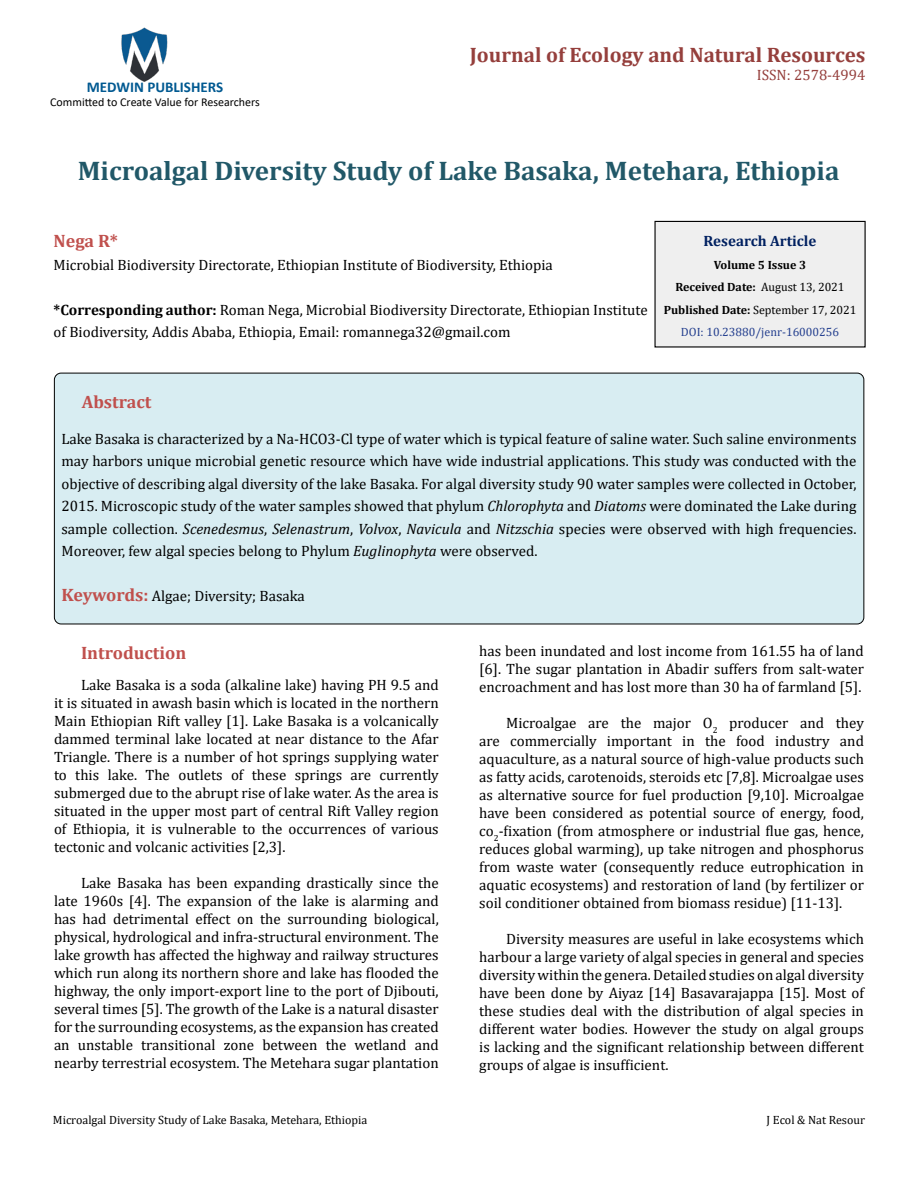
<style>
.page{position:relative;width:918px;height:1188px;background:#fff}
.page>*{position:absolute;margin:0;border:0;box-sizing:border-box;transform-origin:0 0}
.t1{font:700 27px "Cambria";color:#215868}
.t2{font:700 21px "Cambria";color:#953f3c}
.t3{font:700 18px "Cambria";color:#c0504d}
.t4{font:15px/18px "Cambria";color:#000;text-align:justify}
.t5{font:700 15px "Calibri";color:#005991}
.t6{font:700 15px "Cambria";color:#002060}
.t7{font:15px "Cambria";color:#953f3c}
.t8{font:700 12px/22.5px "Cambria";color:#000;text-align:center}
.t9{font:12px "Cambria";color:#000}
.t10{font:12px "Calibri";color:#000}
.s1{font-weight:700}
.s2{font-weight:400}
.s3{font-weight:400;color:#25408f}
.s4{font-style:italic}
.s5{font-weight:700;font-size:18px;color:#c0504d}
</style>
<div class="page">
<img style="left:121px;top:27px;width:47px;height:55px">
<div style="left:655px;top:221px;width:210px;height:126px;background:#efefef"></div>
<div style="left:654px;top:221px;width:212px;height:127px;border:1px solid #000"></div>
<div style="left:54px;top:373px;width:810px;height:251px;background:#d8edf2;border-radius:7px"></div>
<div style="left:54px;top:373px;width:810px;height:251px;border:1px solid #000;border-radius:7px"></div>
<p class="t5" style="left:87px;top:76px;width:138px">MEDWIN PUBLISHERS</p>
<p class="t10" style="left:50px;top:94px;width:211px">Committed to Create Value for Researchers</p>
<h2 class="t2" style="left:470px;top:40px;width:397px">Journal of Ecology and Natural Resources</h2>
<p class="t7" style="left:757px;top:66px;width:110px">ISSN: 2578-4994</p>
<h1 class="t1" style="left:78px;top:152px;width:763px">Microalgal Diversity Study of Lake Basaka, Metehara, Ethiopia</h1>
<p class="t3" style="left:54px;top:229px;width:66px">Nega R*</p>
<p class="t4" style="left:54px;top:256px;width:501px">Microbial Biodiversity Directorate, Ethiopian Institute of Biodiversity, Ethiopia</p>
<p class="t4" style="left:54px;top:298px;width:596px;line-height:22.5px"><span class="s1">*Corresponding author:</span> Roman Nega, Microbial Biodiversity Directorate, Ethiopian Institute of Biodiversity, Addis Ababa, Ethiopia, Email: romannega32@gmail.com</p>
<p class="t6" style="left:704px;top:230px;width:114px">Research Article</p>
<p class="t8" style="left:664px;top:253px;width:194px">Volume 5 Issue 3<br>Received Date: <span class="s2">August 13, 2021<br></span>Published Date: <span class="s2">September 17, 2021<br></span><span class="s3">DOI: 10.23880/jenr-16000256</span></p>
<p class="t3" style="left:82px;top:389px;width:71px">Abstract</p>
<p class="t4" style="left:62px;top:427px;width:797px;line-height:22.5px">Lake Basaka is characterized by a Na-HCO3-Cl type of water which is typical feature of saline water. Such saline environments may harbors unique microbial genetic resource which have wide industrial applications. This study was conducted with the objective of describing algal diversity of the lake Basaka. For algal diversity study 90 water samples were collected in October, 2015. Microscopic study of the water samples showed that phylum <span class="s4">Chlorophyta</span> and <span class="s4">Diatoms</span> were dominated the Lake during sample collection. <span class="s4">Scenedesmus</span>, <span class="s4">Selenastrum</span>, <span class="s4">Volvox</span>, <span class="s4">Navicula</span> and <span class="s4">Nitzschia</span> species were observed with high frequencies.<br>Moreover, few algal species belong to Phylum <span class="s4">Euglinophyta</span> were observed.</p>
<p class="t4" style="left:62px;top:587px;width:245px"><span class="s5">Keywords:</span> Algae; Diversity; Basaka</p>
<p class="t3" style="left:81px;top:640px;width:107px">Introduction</p>
<p class="t4" style="left:54px;top:676px;width:386px;text-indent:27px">Lake Basaka is a soda (alkaline lake) having PH 9.5 and it is situated in awash basin which is located in the northern Main Ethiopian Rift valley [1]. Lake Basaka is a volcanically dammed terminal lake located at near distance to the Afar Triangle. There is a number of hot springs supplying water to this lake. The outlets of these springs are currently submerged due to the abrupt rise of lake water. As the area is situated in the upper most part of central Rift Valley region of Ethiopia, it is vulnerable to the occurrences of various tectonic and volcanic activities [2,3].</p>
<p class="t4" style="left:54px;top:874px;width:386px;text-indent:27px">Lake Basaka has been expanding drastically since the late 1960s [4]. The expansion of the lake is alarming and has had detrimental effect on the surrounding biological, physical, hydrological and infra-structural environment. The lake growth has affected the highway and railway structures which run along its northern shore and lake has flooded the highway, the only import-export line to the port of Djibouti, several times [5]. The growth of the Lake is a natural disaster for the surrounding ecosystems, as the expansion has created an unstable transitional zone between the wetland and nearby terrestrial ecosystem. The Metehara sugar plantation</p>
<p class="t4" style="left:479px;top:642px;width:386px">has been inundated and lost income from 161.55 ha of land [6]. The sugar plantation in Abadir suffers from salt-water encroachment and has lost more than 30 ha of farmland [5].</p>
<p class="t4" style="left:479px;top:714px;width:386px;text-indent:27px">Microalgae are the major O<sub>2</sub> producer and they are commercially important in the food industry and aquaculture, as a natural source of high-value products such as fatty acids, carotenoids, steroids etc [7,8]. Microalgae uses as alternative source for fuel production [9,10]. Microalgae have been considered as potential source of energy, food, co<sub>2</sub>-fixation (from atmosphere or industrial flue gas, hence, reduces global warming), up take nitrogen and phosphorus from waste water (consequently reduce eutrophication in aquatic ecosystems) and restoration of land (by fertilizer or soil conditioner obtained from biomass residue) [11-13].</p>
<p class="t4" style="left:479px;top:930px;width:386px;text-indent:27px">Diversity measures are useful in lake ecosystems which harbour a large variety of algal species in general and species diversity within the genera. Detailed studies on algal diversity have been done by Aiyaz [14] Basavarajappa [15]. Most of these studies deal with the distribution of algal species in different water bodies. However the study on algal groups is lacking and the significant relationship between different groups of algae is insufficient.</p>
<p class="t9" style="left:53px;top:1113px;width:316px">Microalgal Diversity Study of Lake Basaka, Metehara, Ethiopia</p>
<p class="t9" style="left:767px;top:1113px;width:100px">J Ecol &amp; Nat Resour</p>
</div>
